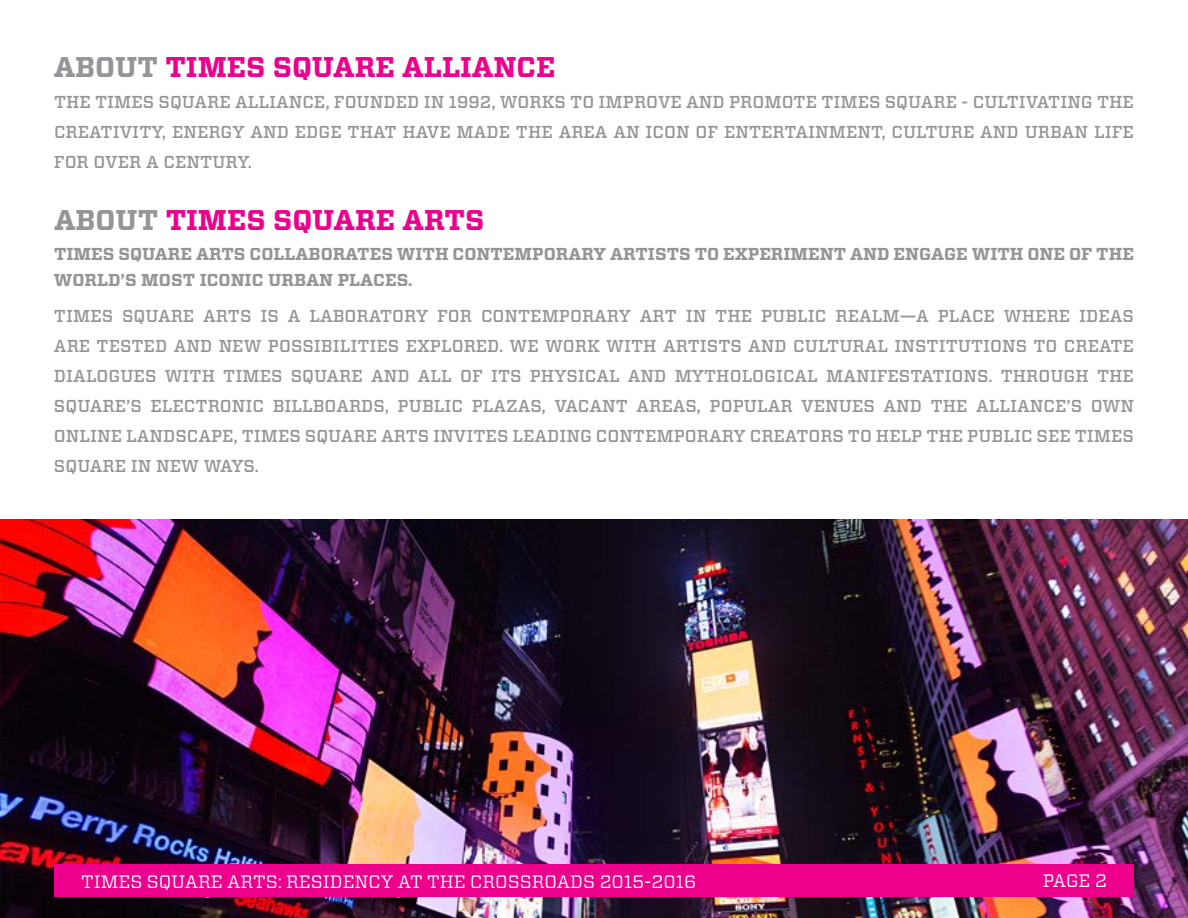
<style>
.page{position:relative;width:1188px;height:918px;background:#fff}
.page>*{position:absolute;margin:0;border:0;box-sizing:border-box;transform-origin:0 0}
.t1{font:700 28.5px "Vitesse";color:#ec008c}
.t2{font:18px "Vitesse";color:#fff}
.t3{font:500 17.25px/30px "Vitesse";color:#939598;text-align:justify}
.t4{font:700 17.25px "Vitesse";color:#939598}
.s1{color:#939598}
</style>
<div class="page">
<img style="left:1px;top:519px;width:1187px;height:399px">
<div style="left:54px;top:864px;width:1080px;height:33px;background:#ec008c"></div>
<h1 class="t1" style="left:54px;top:48px;width:301px"><span class="s1">ABOUT</span> TIMES SQUARE</h1>
<h1 class="t1" style="left:402px;top:48px;width:155px">ALLIANCE</h1>
<p class="t3" style="left:54px;top:87px;width:66px">THE TIMES</p>
<p class="t3" style="left:159px;top:87px;width:13px">SQUARE</p>
<p class="t3" style="left:235px;top:87px;width:13px">ALLIANCE</p>
<p class="t3" style="left:325px;top:87px;width:22px">, FOUNDED</p>
<p class="t3" style="left:424px;top:87px;width:91px">IN 1992, WORKS</p>
<p class="t3" style="left:570px;top:87px;width:41px">TO IMPROVE</p>
<p class="t3" style="left:686px;top:87px;width:14px">AND</p>
<p class="t3" style="left:729px;top:87px;width:14px">PROMO</p>
<p class="t3" style="left:794px;top:87px;width:53px">TE TIMES</p>
<p class="t3" style="left:885px;top:87px;width:13px">SQUARE</p>
<p class="t3" style="left:961px;top:87px;width:24px">- CUL</p>
<p class="t3" style="left:1007px;top:87px;width:65px">TIVATING</p>
<p class="t3" style="left:1097px;top:87px;width:25px">THE</p>
<p class="t3" style="left:54px;top:117px;width:13px">CREA</p>
<p class="t3" style="left:101px;top:117px;width:85px">TIVITY, ENERGY</p>
<p class="t3" style="left:250px;top:117px;width:14px">AND</p>
<p class="t3" style="left:295px;top:117px;width:13px">EDGE</p>
<p class="t3" style="left:348px;top:117px;width:68px">THAT HAVE</p>
<p class="t3" style="left:457px;top:117px;width:14px">MADE</p>
<p class="t3" style="left:516px;top:117px;width:56px">THE AREA</p>
<p class="t3" style="left:613px;top:117px;width:44px">AN ICON</p>
<p class="t3" style="left:696px;top:117px;width:114px">OF ENTERTAINMEN</p>
<p class="t3" style="left:871px;top:117px;width:33px">T, CUL</p>
<p class="t3" style="left:926px;top:117px;width:25px">TURE</p>
<p class="t3" style="left:980px;top:117px;width:14px">AND</p>
<p class="t3" style="left:1025px;top:117px;width:14px">URBAN</p>
<p class="t3" style="left:1094px;top:117px;width:11px">LIFE</p>
<p class="t3" style="left:54px;top:147px;width:13px">FOR</p>
<p class="t3" style="left:94px;top:147px;width:13px">OVER</p>
<p class="t3" style="left:146px;top:147px;width:30px">A CEN</p>
<p class="t3" style="left:200px;top:147px;width:26px">TURY</p>
<p class="t3" style="left:248px;top:147px;width:6px">.</p>
<h1 class="t1" style="left:54px;top:201px;width:301px"><span class="s1">ABOUT</span> TIMES SQUARE</h1>
<h1 class="t1" style="left:402px;top:201px;width:42px">ARTS</h1>
<p class="t4" style="left:54px;top:243px;width:114px">TIMES SQUARE</p>
<p class="t4" style="left:196px;top:243px;width:26px">ARTS</p>
<p class="t4" style="left:250px;top:243px;width:84px">COLLABORATES</p>
<p class="t4" style="left:397px;top:243px;width:31px">WITH</p>
<p class="t4" style="left:453px;top:243px;width:14px">CONTE</p>
<p class="t4" style="left:515px;top:243px;width:43px">MPORARY</p>
<p class="t4" style="left:610px;top:243px;width:13px">ARTISTS</p>
<p class="t4" style="left:695px;top:243px;width:127px">TO EXPERIMENT</p>
<p class="t4" style="left:850px;top:243px;width:14px">AND</p>
<p class="t4" style="left:894px;top:243px;width:109px">ENGAGE WITH</p>
<p class="t4" style="left:1027px;top:243px;width:13px">ONE</p>
<p class="t4" style="left:1069px;top:243px;width:41px">OF THE</p>
<p class="t4" style="left:54px;top:268px;width:118px">WORLD’S MOST</p>
<p class="t4" style="left:200px;top:268px;width:12px">ICONIC</p>
<p class="t4" style="left:268px;top:268px;width:105px">URBAN PLACES</p>
<p class="t4" style="left:408px;top:268px;width:6px">.</p>
<p class="t3" style="left:54px;top:301px;width:1082px">TIMES SQUARE ARTS IS A LABORAT ORY FOR CONTEMPORARY ART IN THE PUBLIC REALM—A PLACE WHERE IDEAS ARE TESTED AND NEW POSSIBILITIES EXPLORED. WE WORK WITH ARTISTS AND CULTURAL INSTITUTIONS TO CREATE DIALOGUES WITH TIMES SQUARE AND ALL OF ITS PHYSICAL AND MYTHOLOGICAL MANIFESTATIONS. THROUGH THE SQUARE’S ELECTRONIC BILLBOARDS, PUBLIC PLAZAS, VACANT AREAS, POPULAR VENUES AND THE ALLIANCE’S OWN ONLINE LANDSCAPE, TIMES SQUARE ARTS INVITES LEADING CONTEMPORARY CREAT ORS T O HELP THE PUBLIC SEE TIMES SQUARE IN NEW WAYS.</p>
<p class="t2" style="left:81px;top:869px;width:616px">TIMES S QUARE ARTS: RESIDENCY AT THE CROSSROADS 2015-2016</p>
<p class="t2" style="left:1043px;top:869px;width:66px">PAGE 2</p>
</div>
